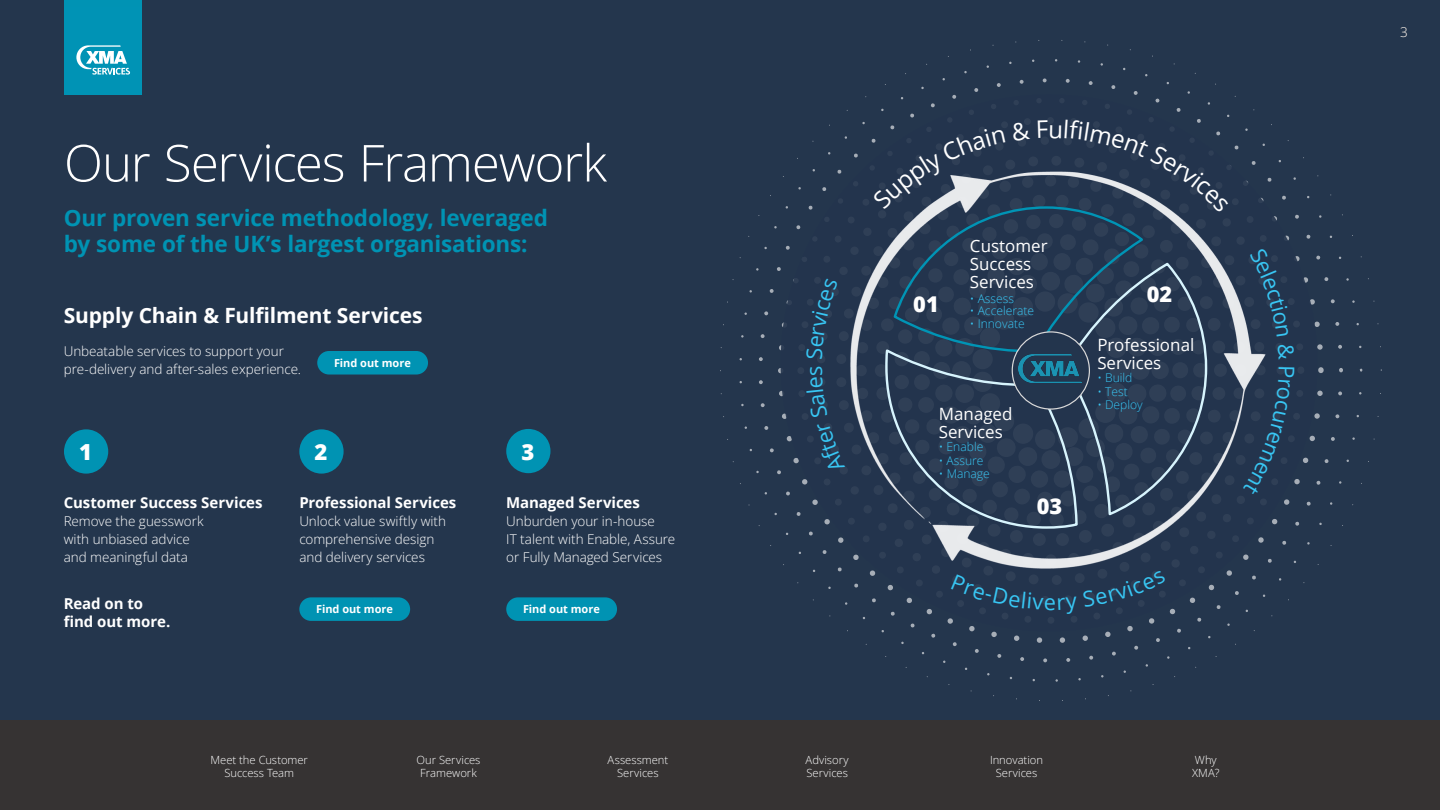
<style>
.page{position:relative;width:1440px;height:810px;background:#fff}
.page>*{position:absolute;margin:0;border:0;box-sizing:border-box;transform-origin:0 0}
.t1{font:51px "Open Sans";letter-spacing:-.02em;color:#fff}
.t2{font:700 22.5px/25.5px "Open Sans";letter-spacing:-.01em;color:#0093b3}
.t3{font:800 22.12px "Open Sans";color:#fff}
.t4{font:800 21.75px "Open Sans";color:#fff}
.t5{font:21.75px "Open Sans";color:#38c6f3}
.t6{font:700 21px "Open Sans";letter-spacing:-.01em;color:#fff}
.t7{font:16.95px/18.1px "Open Sans";color:#fff}
.t8{font:700 15px/18px "Open Sans";letter-spacing:-.005em;color:#fff}
.t9{font:13.5px/18px "Open Sans";letter-spacing:-.005em;color:#fff}
.t10{font:300 12.08px "Open Sans";color:#38c6f3}
.t11{font:11.25px/13.5px "Open Sans";color:#fff;text-align:center}
.t12{font:700 11.02px "Open Sans";letter-spacing:-.005em;color:#fff}
</style>
<div class="page">
<div style="left:0;top:0;width:1440px;height:720px;background:#24364d"></div>
<div style="left:64px;top:429px;width:44px;height:45px;background:#0093b3;border-radius:50%"></div>
<div style="left:299px;top:429px;width:45px;height:45px;background:#0093b3;border-radius:50%"></div>
<div style="left:506px;top:429px;width:44px;height:44px;background:#0093b3;border-radius:50%"></div>
<div style="left:299px;top:597px;width:111px;height:24px;background:#0093b3;border-radius:12px"></div>
<div style="left:506px;top:597px;width:111px;height:24px;background:#0093b3;border-radius:12px"></div>
<svg style="left:720px;top:40px;width:662px;height:661px"></svg>
<div style="left:781px;top:94px;width:536px;height:537px;background:#23344d;border-radius:50%"></div>
<img style="left:832px;top:144px;width:452px;height:452px">
<div style="left:64px;top:0;width:78px;height:94px;background:#0093b4"></div>
<svg style="left:76px;top:45px;width:54px;height:30px"></svg>
<div style="left:0;top:720px;width:1440px;height:90px;background:#363333"></div>
<div style="left:317px;top:351px;width:111px;height:24px;background:#0093b3;border-radius:12px"></div>
<svg style="left:1250px;top:247px;width:39px;height:90px"></svg>
<svg style="left:1278px;top:344px;width:6px;height:16px"></svg>
<svg style="left:1243px;top:367px;width:51px;height:129px"></svg>
<svg style="left:807px;top:366px;width:38px;height:107px"></svg>
<svg style="left:806px;top:278px;width:32px;height:81px"></svg>
<svg style="left:872px;top:120px;width:357px;height:410px"></svg>
<svg style="left:951px;top:575px;width:93px;height:35px"></svg>
<svg style="left:1058px;top:570px;width:108px;height:44px"></svg>
<h1 class="t1" style="left:64px;top:128px;width:545px">Our Services Framework</h1>
<h2 class="t2" style="left:64px;top:205px;width:486px">Our proven service methodology, leveraged by some of the UK’s largest organisations:</h2>
<h3 class="t6" style="left:64px;top:300px;width:360px">Supply Chain &amp; Fulfilment Services</h3>
<p class="t9" style="left:64px;top:342px;width:239px">Unbeatable services to support your pre-delivery and after-sales experience.</p>
<p class="t12" style="left:334px;top:355px;width:78px">Find out more</p>
<h3 class="t3" style="left:79px;top:435px;width:14px">1</h3>
<h3 class="t3" style="left:315px;top:435px;width:14px">2</h3>
<h3 class="t3" style="left:522px;top:435px;width:14px">3</h3>
<p class="t8" style="left:64px;top:493px;width:200px">Customer Success Services</p>
<p class="t9" style="left:64px;top:512px;width:141px">Remove the guesswork with unbiased advice and meaningful data</p>
<p class="t8" style="left:299px;top:493px;width:159px">Professional Services</p>
<p class="t9" style="left:299px;top:512px;width:148px">Unlock value swiftly with comprehensive design and delivery services</p>
<p class="t8" style="left:506px;top:493px;width:135px">Managed Services</p>
<p class="t9" style="left:506px;top:512px;width:171px">Unburden your in-house<br>IT talent with Enable, Assure or Fully Managed Services</p>
<p class="t8" style="left:64px;top:594px;width:108px">Read on to find out more.</p>
<p class="t12" style="left:316px;top:602px;width:78px">Find out more</p>
<p class="t12" style="left:523px;top:602px;width:78px">Find out more</p>
<h3 class="t4" style="left:913px;top:288px;width:27px">01</h3>
<p class="t7" style="left:970px;top:236px;width:79px">Customer<br>Success<br>Services</p>
<p class="t10" style="left:970px;top:290px;width:46px">• Assess</p>
<p class="t10" style="left:970px;top:302px;width:66px">• Accelerate</p>
<p class="t10" style="left:970px;top:315px;width:56px">• Innovate</p>
<p class="t7" style="left:939px;top:404px;width:75px">Managed<br>Services</p>
<p class="t10" style="left:939px;top:439px;width:46px">• Enable</p>
<p class="t10" style="left:939px;top:452px;width:46px">• Assure</p>
<p class="t10" style="left:939px;top:466px;width:52px">• Manage</p>
<h3 class="t4" style="left:1037px;top:490px;width:27px">03</h3>
<h3 class="t5" style="left:1044px;top:587px;width:14px">e</h3>
<h3 class="t4" style="left:1147px;top:278px;width:27px">02</h3>
<p class="t7" style="left:1097px;top:335px;width:98px">Professional<br>Services</p>
<p class="t10" style="left:1097px;top:370px;width:37px">• Build</p>
<p class="t10" style="left:1097px;top:383px;width:32px">• Test</p>
<p class="t10" style="left:1097px;top:396px;width:47px">• Deploy</p>
<p class="t11" style="left:211px;top:753px;width:99px">Meet the Customer<br>Success Team</p>
<p class="t11" style="left:417px;top:753px;width:65px">Our Services<br>Framework</p>
<p class="t11" style="left:608px;top:753px;width:62px">Assessment<br>Services</p>
<p class="t11" style="left:806px;top:753px;width:45px;text-align:left">Advisory<br>Services</p>
<p class="t11" style="left:990px;top:753px;width:55px">Innovation<br>Services</p>
<p class="t11" style="left:1192px;top:753px;width:29px;text-align:left">Why<br>XMA?</p>
<p class="t9" style="left:1400px;top:23px;width:9px">3</p>
</div>
